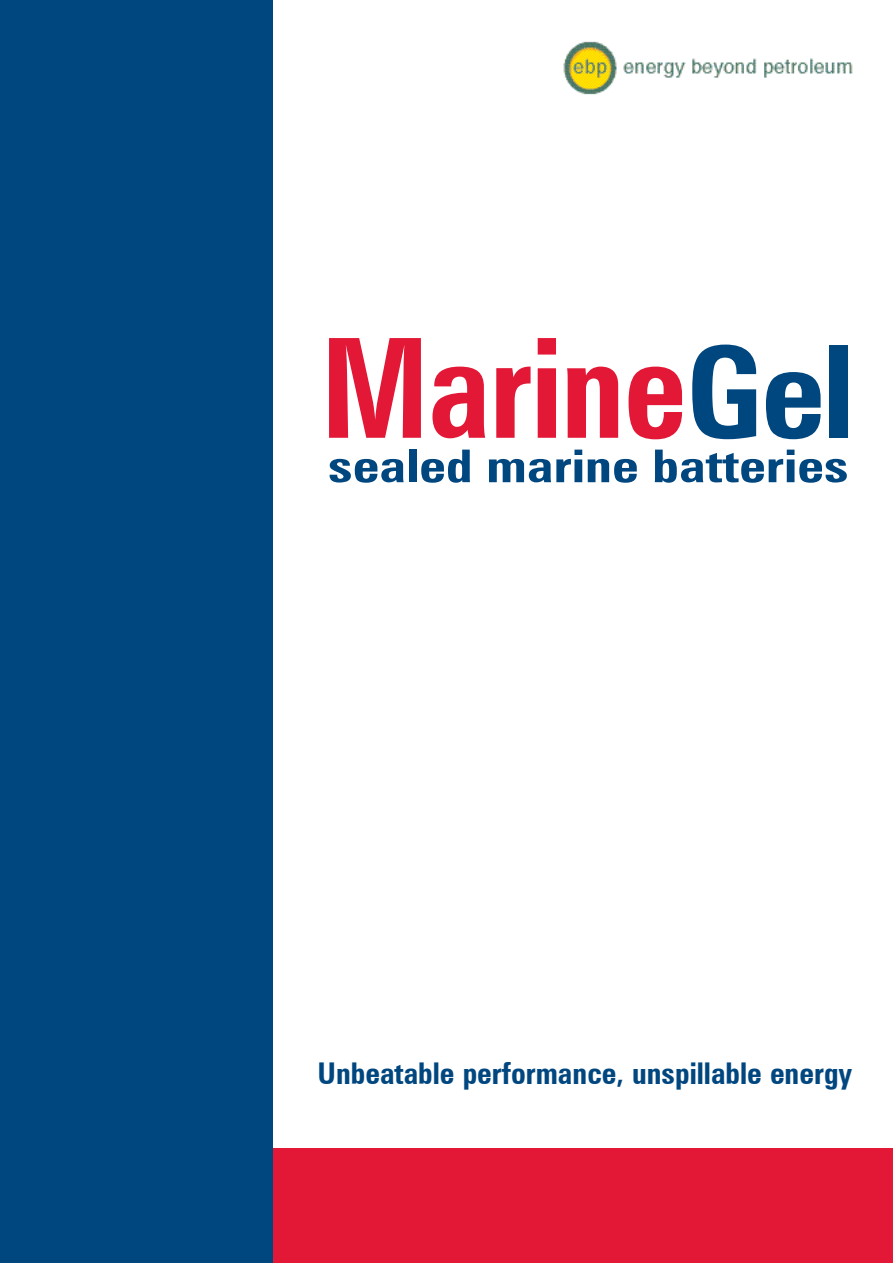
<style>
.page{position:relative;width:893px;height:1263px;background:#fff}
.page>*{position:absolute;margin:0;border:0;box-sizing:border-box;transform-origin:0 0}
.t1{font:700 condensed 138.45px "Zurich BT";letter-spacing:-.01em;color:#e31736;scale:.94 1}
.t2{font:700 condensed 45.3px "Zurich BT";color:#00467f;scale:1.21 1}
.t3{font:700 condensed 30px "Zurich BT";color:#00467f}
.s1{font-size:127.8px;color:#00467f}
</style>
<div class="page">
<img style="left:563px;top:41px;width:290px;height:54px">
<div style="left:156px;top:1148px;width:736px;height:115px;background:#e31736"></div>
<div style="left:0;top:0;width:273px;height:1262px;background:#00467f"></div>
<h1 class="t1" style="left:321px;top:305px;width:568px">Marine<span class="s1">Gel</span></h1>
<h2 class="t2" style="left:328px;top:439px;width:432px">sealed marine batteries</h2>
<p class="t3" style="left:317px;top:1055px;width:536px">Unbeatable performance, unspillable energy</p>
</div>
